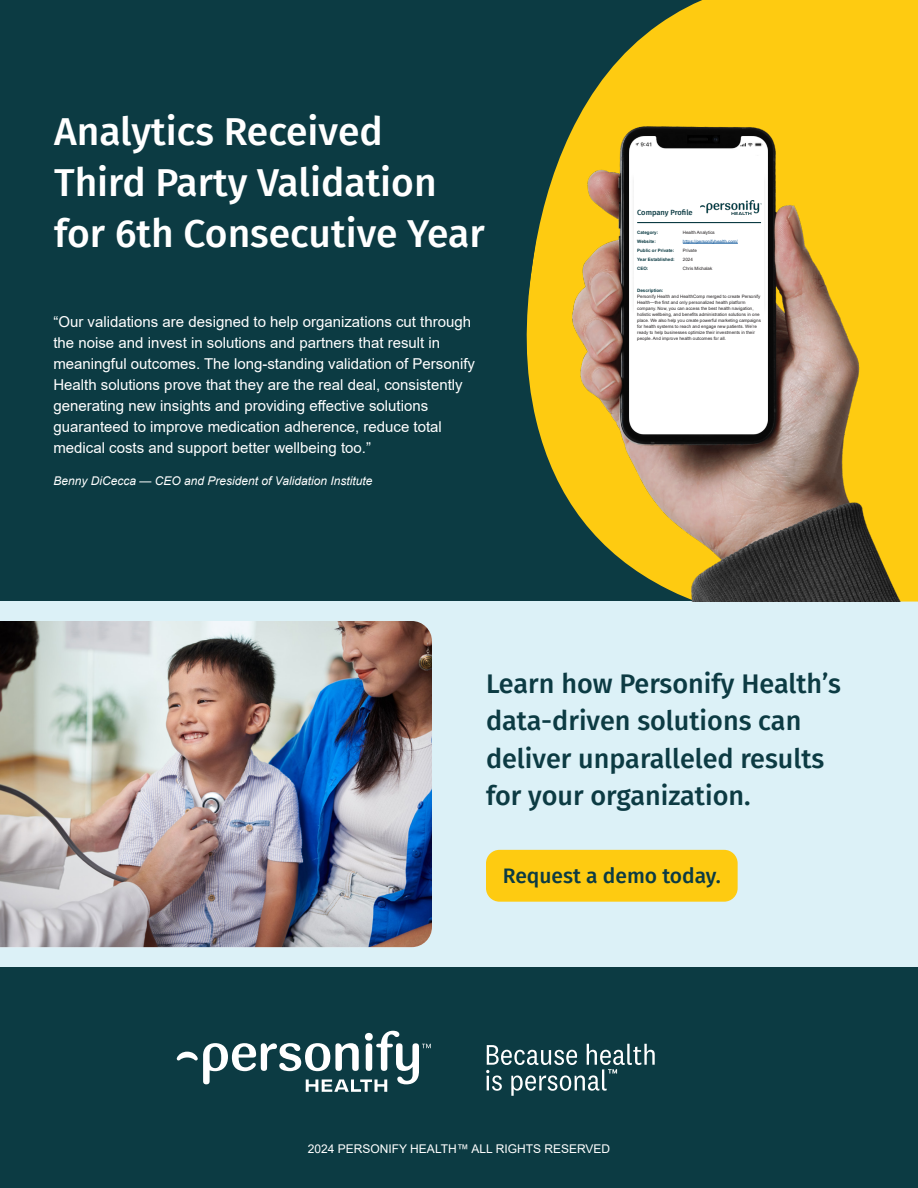
<style>
.page{position:relative;width:918px;height:1188px;background:#0c3b43}
.page>*{position:absolute;margin:0;border:0;box-sizing:border-box;transform-origin:0 0}
.Heading_2{font:500 39px/51px "Fira Sans";color:#fff}
.Heading_3{font:500 27px/37.5px "Fira Sans";color:#0c3b43}
.Heading_4{font:500 21px "Fira Sans";color:#0c3b43}
.emphasized_copy{font:15px/21px "Arial";color:#fff}
.small_copy{font:italic 12px "Arial";color:#fff}
.page_numbers{font:12px "Arial";color:#fff}
.small_copy-2{font:500 7.5px "Fira Sans";letter-spacing:-.005em;color:#0c3b43}
.small_copy-3{font:4.5px/6px "Arial";color:#231f20}
.small_copy-4{font:700 4.5px "Arial";color:#0c3b43}
.small_copy-5{font:4.5px "Arial";color:#175d9e}
</style>
<div class="page">
<div style="left:0;top:602px;width:918px;height:365px;background:#dcf1f7"></div>
<div style="left:486px;top:850px;width:252px;height:52px;background:#fecb11;border-radius:14px"></div>
<svg style="left:524px;top:0;width:394px;height:602px;fill:#fecb11"></svg>
<img style="left:572px;top:126px;width:346px;height:476px">
<img style="left:628px;top:134px;width:140px;height:301px">
<div style="left:634px;top:156px;width:130px;height:270px;background:#fff"></div>
<hr style="left:683px;top:243px;width:55px;height:1px;background:#175d9e">
<img style="left:701px;top:200px;width:60px;height:15px">
<hr style="left:637px;top:222px;width:124px;height:1px;background:#0c3b43">
<img style="left:0;top:621px;width:432px;height:326px">
<svg style="left:177px;top:1031px;width:254px;height:61px"></svg>
<svg style="left:486px;top:1044px;width:169px;height:52px"></svg>
<p class="Heading_2" style="left:54px;top:104px;width:432px">Analytics Received<br>Third Party Validation for 6th Consecutive Year</p>
<p class="emphasized_copy" style="left:53px;top:311px;width:423px">“Our validations are designed to help organizations cut through the noise and invest in solutions and partners that result in meaningful outcomes. The long-standing validation of Personify Health solutions prove that they are the real deal, consistently generating new insights and providing effective solutions guaranteed to improve medication adherence, reduce total medical costs and support better wellbeing too.”</p>
<p class="small_copy" style="left:53px;top:473px;width:321px">Benny DiCecca — CEO and President of Validation Institute</p>
<p class="small_copy-2" style="left:637px;top:206px;width:57px">Company Profile</p>
<p class="small_copy-4" style="left:637px;top:229px;width:23px">Category:</p>
<p class="small_copy-4" style="left:637px;top:238px;width:20px">Website:</p>
<p class="small_copy-4" style="left:637px;top:247px;width:39px">Public or Private:</p>
<p class="small_copy-4" style="left:637px;top:256px;width:39px">Year Established:</p>
<p class="small_copy-4" style="left:637px;top:265px;width:13px">CEO:</p>
<p class="small_copy-3" style="left:683px;top:229px;width:34px">Health Analytics</p>
<p class="small_copy-5" style="left:683px;top:238px;width:57px">https://personifyhealth.com/</p>
<p class="small_copy-3" style="left:683px;top:247px;width:16px">Private</p>
<p class="small_copy-3" style="left:683px;top:256px;width:12px">2024</p>
<p class="small_copy-3" style="left:683px;top:265px;width:31px">Chris Michalak</p>
<p class="small_copy-4" style="left:637px;top:287px;width:28px">Description:</p>
<p class="small_copy-3" style="left:637px;top:293px;width:125px">Personify Health and HealthComp merged to create Personify Health—the first and only personalized health platform company. Now, you can access the best health navigation, holistic wellbeing, and benefits administration solutions in one place. We also help you create powerful marketing campaigns for health systems to reach and engage new patients. We’re ready to help businesses optimize their investments in their people. And improve health outcomes for all.</p>
<p class="Heading_3" style="left:486px;top:663px;width:356px">Learn how Personify Health’s data-driven solutions can deliver unparalleled results for your organization.</p>
<p class="Heading_4" style="left:503px;top:858px;width:219px">Request a demo today.</p>
<p class="page_numbers" style="left:308px;top:1141px;width:304px">2024 PERSONIFY HEALTH™ ALL RIGHTS RESERVED</p>
</div>
